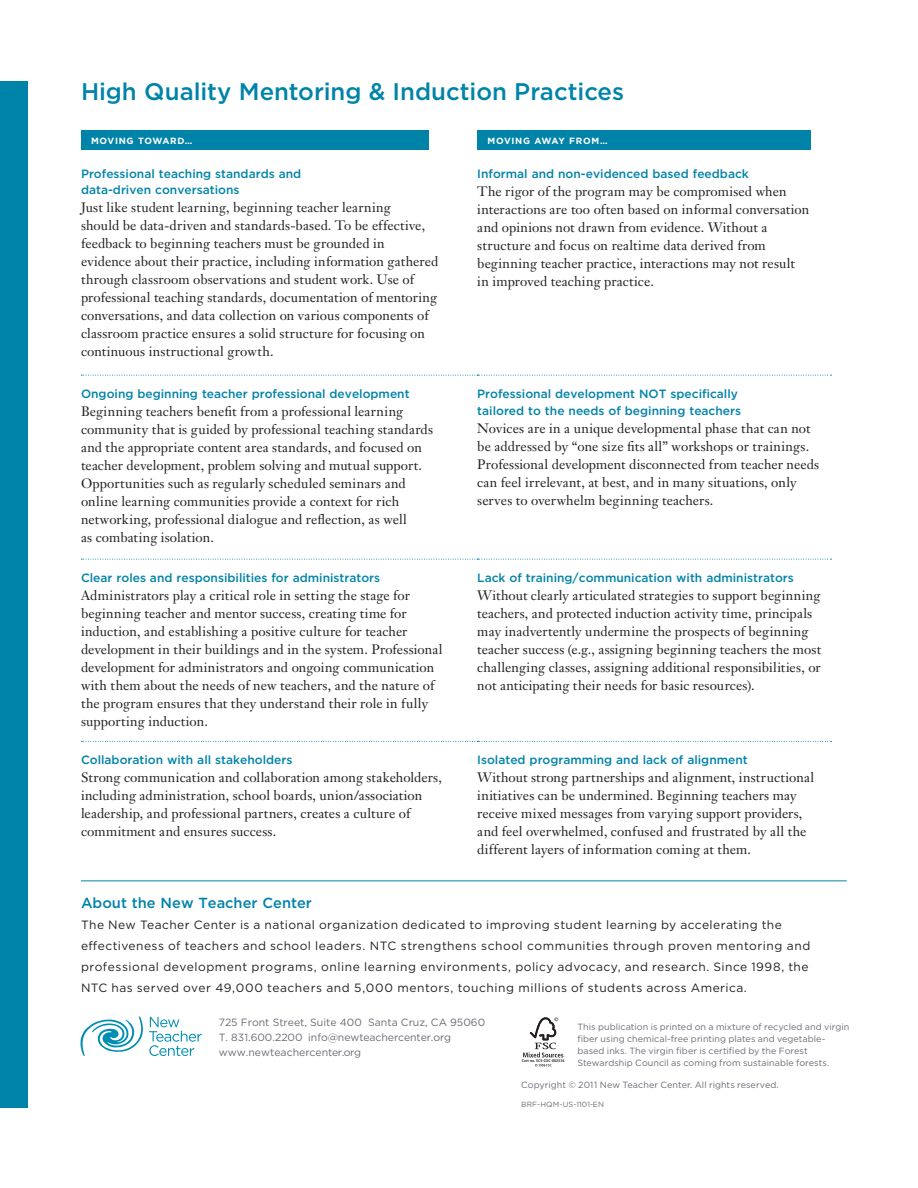
<style>
.page{position:relative;width:918px;height:1188px;background:#fff}
.page>*{position:absolute;margin:0;border:0;box-sizing:border-box;transform-origin:0 0}
.t1{font:500 24px "Gotham";color:#0083a9}
.t2{font:500 14.7px "Gotham";color:#0083a9}
.t3{font:13.5px/18px "Janson Text";letter-spacing:.01em;color:#231f20}
.t4{font:500 12px/16.5px "Gotham";color:#0083a9}
.t5{font:12px/21px "Gotham";letter-spacing:.04em;color:#231f20}
.t6{font:10.5px/15px "Gotham";color:#696c74}
.t7{font:9px/12px "Gotham";letter-spacing:.005em;color:#696c74}
.t8{font:700 9px "Gotham";letter-spacing:.08em;color:#fff}
.t9{font:7.5px "Gotham";letter-spacing:.02em;color:#696c74}
.t10{font:700 condensed 3.9px "Frutiger";letter-spacing:.01em;color:#231f20}
</style>
<div class="page">
<div style="left:0;top:81px;width:28px;height:1026px;background:#0083a9"></div>
<svg style="left:80px;top:1016px;width:122px;height:40px"></svg>
<div style="left:0;top:201px;width:28px;height:907px;background:#0083a9"></div>
<svg style="left:81px;top:375px;width:751px;height:1px"></svg>
<svg style="left:81px;top:559px;width:751px;height:1px"></svg>
<svg style="left:81px;top:741px;width:751px;height:1px"></svg>
<hr style="left:81px;top:881px;width:766px;height:1px;background:#0083a9">
<svg style="left:523px;top:1017px;width:40px;height:40px"></svg>
<svg style="left:535px;top:1064px;width:16px;height:3px"></svg>
<div style="left:81px;top:130px;width:348px;height:20px;background:#0083a9"></div>
<div style="left:478px;top:130px;width:333px;height:20px;background:#0083a9"></div>
<h1 class="t1" style="left:81px;top:83px;width:545px">High Quality Mentoring &amp; Induction Practices</h1>
<p class="t8" style="left:91px;top:137px;width:103px">MOVING TOWARD…</p>
<p class="t8" style="left:488px;top:137px;width:122px">MOVING AWAY FROM…</p>
<p class="t4" style="left:81px;top:166px;width:222px">Professional teaching standards and data-driven conversations</p>
<p class="t3" style="left:81px;top:200px;width:359px">Just like student learning, beginning teacher learning<br>should be data-driven and standards-based. To be effective, feedback to beginning teachers must be grounded in evidence about their practice, including information gathered through classroom observations and student work. Use of professional teaching standards, documentation of mentoring conversations, and data collection on various components of classroom practice ensures a solid structure for focusing on continuous instructional growth.</p>
<p class="t4" style="left:81px;top:387px;width:330px">Ongoing beginning teacher professional development</p>
<p class="t3" style="left:81px;top:404px;width:354px">Beginning teachers benefit from a professional learning community that is guided by professional teaching standards and the appropriate content area standards, and focused on teacher development, problem solving and mutual support.<br>Opportunities such as regularly scheduled seminars and online learning communities provide a context for rich networking, professional dialogue and reflection, as well<br>as combating isolation.</p>
<p class="t4" style="left:81px;top:571px;width:301px">Clear roles and responsibilities for administrators</p>
<p class="t3" style="left:81px;top:588px;width:363px">Administrators play a critical role in setting the stage for beginning teacher and mentor success, creating time for induction, and establishing a positive culture for teacher development in their buildings and in the system. Professional development for administrators and ongoing communication with them about the needs of new teachers, and the nature of the program ensures that they understand their role in fully supporting induction.</p>
<p class="t4" style="left:81px;top:753px;width:213px">Collaboration with all stakeholders</p>
<p class="t3" style="left:81px;top:770px;width:362px">Strong communication and collaboration among stakeholders, including administration, school boards, union/association leadership, and professional partners, creates a culture of commitment and ensures success.</p>
<p class="t4" style="left:477px;top:166px;width:273px">Informal and non-evidenced based feedback</p>
<p class="t3" style="left:477px;top:184px;width:334px">The rigor of the program may be compromised when interactions are too often based on informal conversation and opinions not drawn from evidence. Without a structure and focus on realtime data derived from beginning teacher practice, interactions may not result in improved teaching practice.</p>
<p class="t4" style="left:477px;top:387px;width:265px">Professional development NOT specifically tailored to the needs of beginning teachers</p>
<p class="t3" style="left:477px;top:420px;width:344px">Novices are in a unique developmental phase that can not be addressed by “one size fits all” workshops or trainings.<br>Professional development disconnected from teacher needs can feel irrelevant, at best, and in many situations, only serves to overwhelm beginning teachers.</p>
<p class="t4" style="left:477px;top:571px;width:318px">Lack of training/communication with administrators</p>
<p class="t3" style="left:477px;top:588px;width:345px">Without clearly articulated strategies to support beginning teachers, and protected induction activity time, principals may inadvertently undermine the prospects of beginning teacher success (e.g., assigning beginning teachers the most challenging classes, assigning additional responsibilities, or not anticipating their needs for basic resources).</p>
<p class="t4" style="left:477px;top:753px;width:272px">Isolated programming and lack of alignment</p>
<p class="t3" style="left:477px;top:770px;width:338px">Without strong partnerships and alignment, instructional initiatives can be undermined. Beginning teachers may receive mixed messages from varying support providers, and feel overwhelmed, confused and frustrated by all the different layers of information coming at them.</p>
<p class="t2" style="left:81px;top:897px;width:233px">About the New Teacher Center</p>
<p class="t5" style="left:81px;top:915px;width:731px">The New Teacher Center is a national organization dedicated to improving student learning by accelerating the effectiveness of teachers and school leaders. NTC strengthens school communities through proven mentoring and professional development programs, online learning environments, policy advocacy, and research. Since 1998, the NTC has served over 49,000 teachers and 5,000 mentors, touching millions of students across America.</p>
<p class="t6" style="left:219px;top:1016px;width:268px">725 Front Street, Suite 400 Santa Cruz, CA 95060<br>T. 831.600.2200 info@newteachercenter.org www.newteachercenter.org</p>
<p class="t10" style="left:522px;top:1059px;width:44px">Cert no. SCS-COC-002334</p>
<p class="t7" style="left:577px;top:1021px;width:273px">This publication is printed on a mixture of recycled and virgin fiber using chemical-free printing plates and vegetable&shy;based inks. The virgin fiber is certified by the Forest Stewardship Council as coming from sustainable forests.</p>
<p class="t7" style="left:521px;top:1080px;width:259px">Copyright © 2011 New Teacher Center. All rights reserved.</p>
<p class="t9" style="left:521px;top:1102px;width:84px">BRF-HQM-US-1101-EN</p>
</div>
